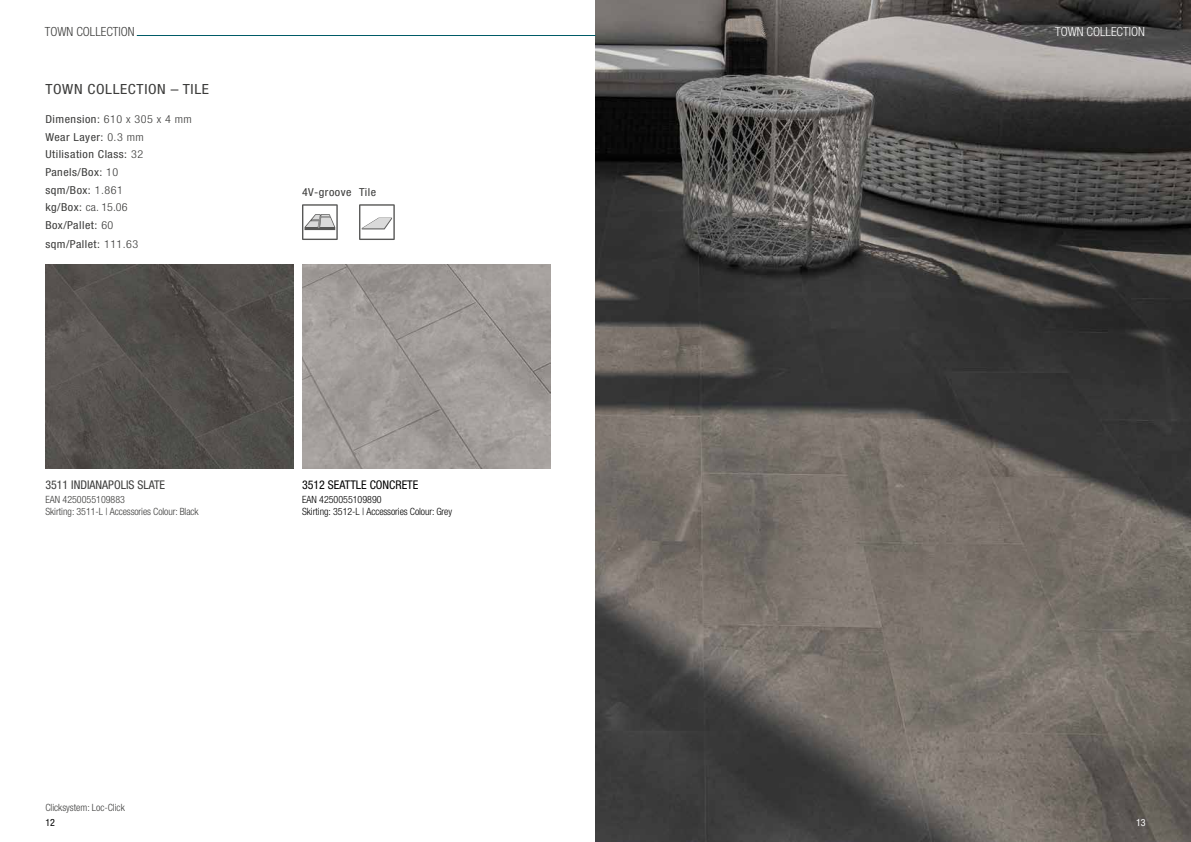
<style>
.page{position:relative;width:1191px;height:842px;background:#fff}
.page>*{position:absolute;margin:0;border:0;box-sizing:border-box;transform-origin:0 0}
.t1{font:condensed 14px "Helvetica Neue LT Std";letter-spacing:.04em;color:#3c3c3b;scale:1.1 1}
.t2{font:300 condensed 12.6px "Helvetica Neue LT Std";color:#3c3c3b}
.t3{font:300 condensed 12.6px "Helvetica Neue LT Std";color:#fff}
.t4{font:condensed 12px "Helvetica Neue LT Std";color:#3c3c3b}
.t5{font:condensed 12px "Helvetica Neue LT Std";color:#000}
.t6{font:condensed 11px/17.7px "Helvetica Neue LT Std";letter-spacing:.04em;color:#3c3c3b;scale:1.1 1}
.t7{font:300 condensed 10px/12px "Helvetica Neue LT Std";color:#3c3c3b}
.t8{font:300 condensed 10px/12px "Helvetica Neue LT Std";color:#000}
.t9{font:condensed 10px "Helvetica Neue LT Std";color:#000}
.t10{font:condensed 10px "Helvetica Neue LT Std";color:#fff}
.s1{font-weight:300}
</style>
<div class="page">
<img style="left:595px;top:0;width:596px;height:842px">
<img style="left:302px;top:264px;width:248px;height:204px">
<img style="left:45px;top:264px;width:248px;height:204px">
<hr style="left:137px;top:35px;width:458px;height:1px;background:#005b67">
<svg style="left:302px;top:204px;width:36px;height:36px"></svg>
<svg style="left:359px;top:204px;width:36px;height:36px"></svg>
<p class="t2" style="left:45px;top:24px;width:91px">TOWN COLLECTION</p>
<p class="t3" style="left:1055px;top:24px;width:91px">TOWN COLLECTION</p>
<p class="t1" style="left:45px;top:81px;width:150px">TOWN COLLECTION – TILE</p>
<p class="t6" style="left:45px;top:110px;width:135px">Dimension: <span class="s1">610 x 305 x 4 mm<br></span>Wear Layer: <span class="s1">0.3 mm<br></span>Utilisation Class: <span class="s1">32<br></span>Panels/Box: <span class="s1">10<br></span>sqm/Box: <span class="s1">1.861<br></span>kg/Box: <span class="s1">ca. 15.06<br></span>Box/Pallet: <span class="s1">60</span></p>
<p class="t6" style="left:45px;top:235px;width:86px">sqm/Pallet: <span class="s1">111.63</span></p>
<p class="t4" style="left:45px;top:477px;width:121px">3511 INDIANAPOLIS SLATE</p>
<p class="t7" style="left:45px;top:494px;width:155px">EAN 4250055109883<br>Skirting: 3511-L | Accessories Colour: Black</p>
<p class="t6" style="left:302px;top:184px;width:69px">4V-groove Tile</p>
<p class="t5" style="left:302px;top:477px;width:118px">3512 SEATTLE CONCRETE</p>
<p class="t8" style="left:302px;top:494px;width:152px">EAN 4250055109890<br>Skirting: 3512-L | Accessories Colour: Grey</p>
<p class="t7" style="left:45px;top:802px;width:81px">Clicksystem: Loc-Click</p>
<p class="t9" style="left:45px;top:817px;width:11px">12</p>
<p class="t10" style="left:1136px;top:817px;width:11px">13</p>
</div>
